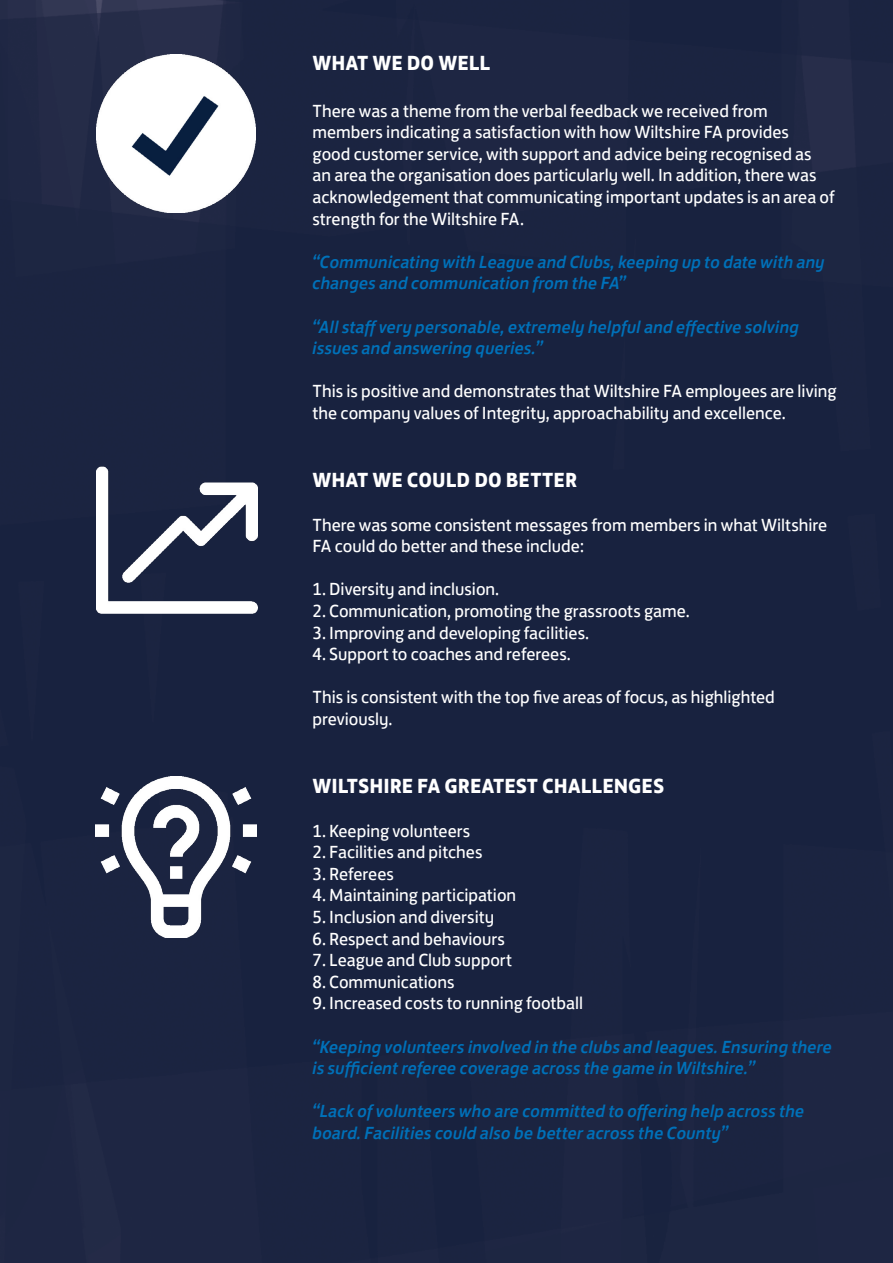
<style>
.page{position:relative;width:893px;height:1263px;background:#18223f}
.page>*{position:absolute;margin:0;border:0;box-sizing:border-box;transform-origin:0 0}
.t1{font:700 21px "FS Jack";color:#fff}
.t2{font:18px/21.6px "FS Jack";color:#fff}
.t3{font:italic 500 18px/21.6px "FS Jack";color:#0071b9}
</style>
<div class="page">
<img style="left:97px;top:54px;width:158px;height:159px">
<img style="left:96px;top:459px;width:162px;height:162px">
<img style="left:95px;top:776px;width:162px;height:162px">
<p class="t1" style="left:313px;top:45px;width:179px">WHAT WE DO WELL</p>
<p class="t2" style="left:313px;top:98px;width:523px">There was a theme from the verbal feedback we received from members indicating a satisfaction with how Wiltshire FA provides<br>good customer service, with support and advice being recognised as an area the organisation does particularly well. In addition, there was acknowledgement that communicating important updates is an area of strength for the Wiltshire FA.</p>
<p class="t3" style="left:313px;top:250px;width:514px">“Communicating with League and Clubs, keeping up to date with any changes and communication from the FA”</p>
<p class="t3" style="left:313px;top:314px;width:488px">“All staff very personable, extremely helpful and effective solving issues and answering queries.”</p>
<p class="t2" style="left:313px;top:379px;width:526px">This is positive and demonstrates that Wiltshire FA employees are living the company values of Integrity, approachability and excellence.</p>
<p class="t1" style="left:313px;top:463px;width:266px">WHAT WE COULD DO BETTER</p>
<p class="t2" style="left:313px;top:512px;width:516px">There was some consistent messages from members in what Wiltshire<br>FA could do better and these include:</p>
<p class="t2" style="left:313px;top:577px;width:188px">1. Diversity and inclusion.</p>
<p class="t2" style="left:313px;top:599px;width:379px">2. Communication, promoting the grassroots game.</p>
<p class="t2" style="left:313px;top:620px;width:278px">3. Improving and developing facilities.</p>
<p class="t2" style="left:313px;top:642px;width:260px">4. Support to coaches and referees.</p>
<p class="t2" style="left:313px;top:685px;width:464px">This is consistent with the top five areas of focus, as highlighted previously.</p>
<p class="t1" style="left:313px;top:769px;width:353px">WILTSHIRE FA GREATEST CHALLENGES</p>
<p class="t2" style="left:313px;top:818px;width:159px">1. Keeping volunteers</p>
<p class="t2" style="left:313px;top:840px;width:171px">2. Facilities and pitches</p>
<p class="t2" style="left:313px;top:861px;width:83px">3. Referees</p>
<p class="t2" style="left:313px;top:883px;width:205px">4. Maintaining participation</p>
<p class="t2" style="left:313px;top:905px;width:183px">5. Inclusion and diversity</p>
<p class="t2" style="left:313px;top:926px;width:194px">6. Respect and behaviours</p>
<p class="t2" style="left:313px;top:948px;width:201px">7. League and Club support</p>
<p class="t2" style="left:313px;top:969px;width:144px">8. Communications</p>
<p class="t2" style="left:313px;top:991px;width:272px">9. Increased costs to running football</p>
<p class="t3" style="left:313px;top:1034px;width:521px">“Keeping volunteers involved in the clubs and leagues. Ensuring there is sufficient referee coverage across the game in Wiltshire.”</p>
<p class="t3" style="left:313px;top:1099px;width:493px">“Lack of volunteers who are committed to offering help across the board. Facilities could also be better across the County”</p>
</div>
